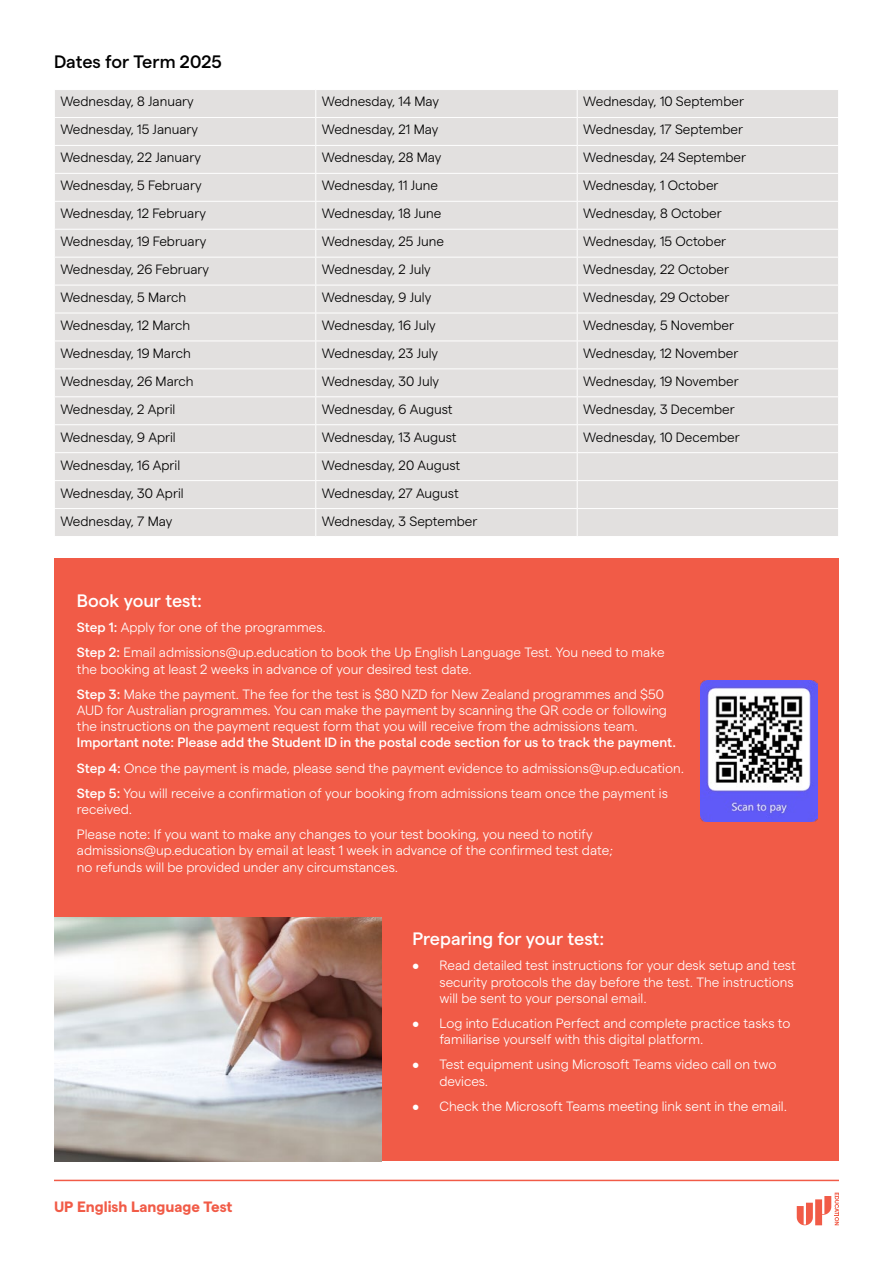
<style>
.page{position:relative;width:893px;height:1263px;background:#fff}
.page>*{position:absolute;margin:0;border:0;box-sizing:border-box;transform-origin:0 0}
.t1{font:500 18px "Matter";color:#fff}
.t2{font:500 18px "Matter";letter-spacing:-.005em;color:#000}
.t3{font:700 15px "Matter";color:#f15b47}
.t4{font:300 13.5px/16.2px "Matter";color:#fff}
.t5{font:300 13.5px "Matter";color:#000}
.s1{font-weight:500}
</style>
<div class="page">
<div style="left:55px;top:90px;width:783px;height:446px;background:#e2e0df"></div>
<hr style="left:54px;top:117px;width:262px;height:1px;background:#fff">
<hr style="left:316px;top:117px;width:261px;height:1px;background:#fff">
<hr style="left:577px;top:117px;width:262px;height:1px;background:#fff">
<hr style="left:54px;top:145px;width:262px;height:1px;background:#fff">
<hr style="left:316px;top:145px;width:261px;height:1px;background:#fff">
<hr style="left:577px;top:145px;width:262px;height:1px;background:#fff">
<hr style="left:54px;top:173px;width:262px;height:1px;background:#fff">
<hr style="left:316px;top:173px;width:261px;height:1px;background:#fff">
<hr style="left:577px;top:173px;width:262px;height:1px;background:#fff">
<hr style="left:54px;top:201px;width:262px;height:1px;background:#fff">
<hr style="left:316px;top:201px;width:261px;height:1px;background:#fff">
<hr style="left:577px;top:201px;width:262px;height:1px;background:#fff">
<hr style="left:54px;top:229px;width:262px;height:1px;background:#fff">
<hr style="left:316px;top:229px;width:261px;height:1px;background:#fff">
<hr style="left:577px;top:229px;width:262px;height:1px;background:#fff">
<hr style="left:54px;top:257px;width:262px;height:1px;background:#fff">
<hr style="left:316px;top:257px;width:261px;height:1px;background:#fff">
<hr style="left:577px;top:257px;width:262px;height:1px;background:#fff">
<hr style="left:54px;top:285px;width:262px;height:1px;background:#fff">
<hr style="left:316px;top:285px;width:261px;height:1px;background:#fff">
<hr style="left:577px;top:285px;width:262px;height:1px;background:#fff">
<hr style="left:54px;top:313px;width:262px;height:1px;background:#fff">
<hr style="left:316px;top:313px;width:261px;height:1px;background:#fff">
<hr style="left:577px;top:313px;width:262px;height:1px;background:#fff">
<hr style="left:54px;top:341px;width:262px;height:1px;background:#fff">
<hr style="left:316px;top:341px;width:261px;height:1px;background:#fff">
<hr style="left:577px;top:341px;width:262px;height:1px;background:#fff">
<hr style="left:54px;top:368px;width:262px;height:1px;background:#fff">
<hr style="left:316px;top:368px;width:261px;height:1px;background:#fff">
<hr style="left:577px;top:368px;width:262px;height:1px;background:#fff">
<hr style="left:54px;top:396px;width:262px;height:1px;background:#fff">
<hr style="left:316px;top:396px;width:261px;height:1px;background:#fff">
<hr style="left:577px;top:396px;width:262px;height:1px;background:#fff">
<hr style="left:54px;top:424px;width:262px;height:1px;background:#fff">
<hr style="left:316px;top:424px;width:261px;height:1px;background:#fff">
<hr style="left:577px;top:424px;width:262px;height:1px;background:#fff">
<hr style="left:54px;top:452px;width:262px;height:1px;background:#fff">
<hr style="left:316px;top:452px;width:261px;height:1px;background:#fff">
<hr style="left:577px;top:452px;width:262px;height:1px;background:#fff">
<hr style="left:54px;top:480px;width:262px;height:1px;background:#fff">
<hr style="left:316px;top:480px;width:261px;height:1px;background:#fff">
<hr style="left:577px;top:480px;width:262px;height:1px;background:#fff">
<hr style="left:54px;top:508px;width:262px;height:1px;background:#fff">
<hr style="left:316px;top:508px;width:261px;height:1px;background:#fff">
<svg style="left:315px;top:90px;width:1px;height:446px"></svg>
<hr style="left:577px;top:508px;width:262px;height:1px;background:#fff">
<svg style="left:577px;top:90px;width:1px;height:446px"></svg>
<div style="left:54px;top:558px;width:785px;height:603px;background:#f15b47"></div>
<hr style="left:54px;top:1180px;width:785px;height:1px;background:#f15b47">
<svg style="left:797px;top:1192px;width:42px;height:33px"></svg>
<img style="left:700px;top:680px;width:118px;height:141px">
<img style="left:54px;top:917px;width:328px;height:244px">
<h1 class="t2" style="left:54px;top:48px;width:169px">Dates for Term 2025</h1>
<p class="t5" style="left:60px;top:92px;width:135px">Wednesday, 8 January</p>
<p class="t5" style="left:322px;top:92px;width:119px">Wednesday, 14 May</p>
<p class="t5" style="left:583px;top:92px;width:162px">Wednesday, 10 September</p>
<p class="t5" style="left:60px;top:120px;width:139px">Wednesday, 15 January</p>
<p class="t5" style="left:322px;top:120px;width:118px">Wednesday, 21 May</p>
<p class="t5" style="left:583px;top:120px;width:161px">Wednesday, 17 September</p>
<p class="t5" style="left:60px;top:148px;width:142px">Wednesday, 22 January</p>
<p class="t5" style="left:322px;top:148px;width:121px">Wednesday, 28 May</p>
<p class="t5" style="left:583px;top:148px;width:165px">Wednesday, 24 September</p>
<p class="t5" style="left:60px;top:176px;width:143px">Wednesday, 5 February</p>
<p class="t5" style="left:322px;top:176px;width:118px">Wednesday, 11 June</p>
<p class="t5" style="left:583px;top:176px;width:137px">Wednesday, 1 October</p>
<p class="t5" style="left:60px;top:204px;width:147px">Wednesday, 12 February</p>
<p class="t5" style="left:322px;top:204px;width:121px">Wednesday, 18 June</p>
<p class="t5" style="left:583px;top:204px;width:140px">Wednesday, 8 October</p>
<p class="t5" style="left:60px;top:232px;width:147px">Wednesday, 19 February</p>
<p class="t5" style="left:322px;top:232px;width:124px">Wednesday, 25 June</p>
<p class="t5" style="left:583px;top:232px;width:145px">Wednesday, 15 October</p>
<p class="t5" style="left:60px;top:260px;width:150px">Wednesday, 26 February</p>
<p class="t5" style="left:322px;top:260px;width:111px">Wednesday, 2 July</p>
<p class="t5" style="left:583px;top:260px;width:147px">Wednesday, 22 October</p>
<p class="t5" style="left:60px;top:287px;width:127px">Wednesday, 5 March</p>
<p class="t5" style="left:322px;top:287px;width:111px">Wednesday, 9 July</p>
<p class="t5" style="left:583px;top:287px;width:148px">Wednesday, 29 October</p>
<p class="t5" style="left:60px;top:315px;width:132px">Wednesday, 12 March</p>
<p class="t5" style="left:322px;top:315px;width:115px">Wednesday, 16 July</p>
<p class="t5" style="left:583px;top:315px;width:152px">Wednesday, 5 November</p>
<p class="t5" style="left:60px;top:343px;width:132px">Wednesday, 19 March</p>
<p class="t5" style="left:322px;top:343px;width:118px">Wednesday, 23 July</p>
<p class="t5" style="left:583px;top:343px;width:157px">Wednesday, 12 November</p>
<p class="t5" style="left:60px;top:371px;width:135px">Wednesday, 26 March</p>
<p class="t5" style="left:322px;top:371px;width:119px">Wednesday, 30 July</p>
<p class="t5" style="left:583px;top:371px;width:157px">Wednesday, 19 November</p>
<p class="t5" style="left:60px;top:399px;width:116px">Wednesday, 2 April</p>
<p class="t5" style="left:322px;top:399px;width:132px">Wednesday, 6 August</p>
<p class="t5" style="left:583px;top:399px;width:153px">Wednesday, 3 December</p>
<p class="t5" style="left:60px;top:427px;width:117px">Wednesday, 9 April</p>
<p class="t5" style="left:322px;top:427px;width:137px">Wednesday, 13 August</p>
<p class="t5" style="left:583px;top:427px;width:158px">Wednesday, 10 December</p>
<p class="t5" style="left:60px;top:455px;width:121px">Wednesday, 16 April</p>
<p class="t5" style="left:322px;top:455px;width:140px">Wednesday, 20 August</p>
<p class="t5" style="left:60px;top:483px;width:125px">Wednesday, 30 April</p>
<p class="t5" style="left:322px;top:483px;width:139px">Wednesday, 27 August</p>
<p class="t5" style="left:60px;top:511px;width:114px">Wednesday, 7 May</p>
<p class="t5" style="left:322px;top:511px;width:157px">Wednesday, 3 September</p>
<h1 class="t1" style="left:77px;top:587px;width:127px">Book your test:</h1>
<p class="t4" style="left:77px;top:614px;width:589px;line-height:25.2px"><span class="s1">Step 1:</span> Apply for one of the programmes.<br><span class="s1">Step 2:</span> Email admissions@up.education to book the Up English Language Test. You need to make</p>
<p class="t4" style="left:77px;top:655px;width:588px;line-height:25.2px">the booking at least 2 weeks in advance of your desired test date.<br><span class="s1">Step 3:</span> Make the payment. The fee for the test is $80 NZD for New Zealand programmes and $50</p>
<p class="t4" style="left:77px;top:701px;width:591px">AUD for Australian programmes. You can make the payment by scanning the QR code or following the instructions on the payment request form that you will receive from the admissions team.</p>
<p class="t4" style="left:77px;top:729px;width:609px;line-height:25.2px"><span class="s1">Important note: Please add the Student ID in the postal code section for us to track the payment.<br>Step 4:</span> Once the payment is made, please send the payment evidence to admissions@up.education.<br><span class="s1">Step 5:</span> You will receive a confirmation of your booking from admissions team once the payment is</p>
<p class="t4" style="left:77px;top:796px;width:517px;line-height:25.2px">received.<br>Please note: If you want to make any changes to your test booking, you need to notify</p>
<p class="t4" style="left:77px;top:841px;width:537px">admissions@up.education by email at least 1 week in advance of the confirmed test date; no refunds will be provided under any circumstances.</p>
<p class="t3" style="left:54px;top:1195px;width:180px">UP English Language Test</p>
<h1 class="t1" style="left:412px;top:925px;width:193px">Preparing for your test:</h1>
<p class="t4" style="left:439px;top:956px;width:358px;text-indent:-27px">• Read detailed test instructions for your desk setup and test security protocols the day before the test. The instructions will be sent to your personal email.</p>
<p class="t4" style="left:439px;top:1014px;width:353px;text-indent:-27px">• Log into Education Perfect and complete practice tasks to familiarise yourself with this digital platform.</p>
<p class="t4" style="left:439px;top:1055px;width:338px;text-indent:-27px">• Test equipment using Microsoft Teams video call on two devices.</p>
<p class="t4" style="left:412px;top:1097px;width:376px">• Check the Microsoft Teams meeting link sent in the email.</p>
</div>
